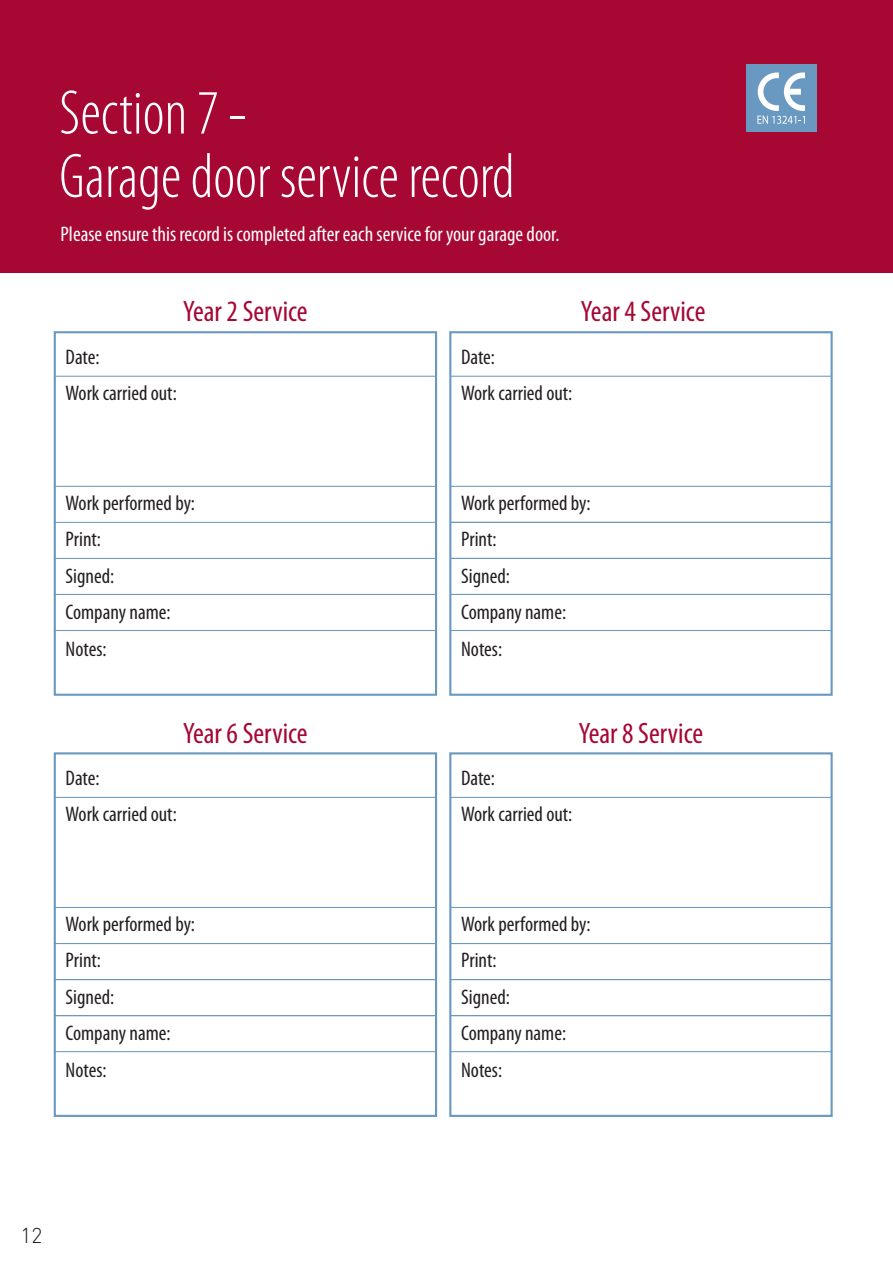
<style>
.page{position:relative;width:893px;height:1263px;background:#fff}
.page>*{position:absolute;margin:0;border:0;box-sizing:border-box;transform-origin:0 0}
.t1{font:300 condensed 63.45px/63.4px "Myriad Pro";color:#fff}
.t2{font:condensed 29.55px "Myriad Pro";color:#a60733}
.t3{font:condensed 21.15px/36.5px "Myriad Pro";color:#231f20}
.t4{font:condensed 21.15px "Myriad Pro";color:#fff}
.t5{font:300 21.15px "DIN";color:#231f20}
</style>
<div class="page">
<div style="left:54px;top:331px;width:383px;height:365px;background:#fff;border:2px solid #6999c1"></div>
<div style="left:54px;top:752px;width:383px;height:365px;background:#fff;border:2px solid #6999c1"></div>
<div style="left:449px;top:331px;width:384px;height:365px;background:#fff;border:2px solid #6999c1"></div>
<div style="left:449px;top:752px;width:384px;height:365px;background:#fff;border:2px solid #6999c1"></div>
<div style="left:0;top:0;width:893px;height:272px;background:#a60733"></div>
<hr style="left:55px;top:376px;width:381px;height:1px;background:#6999c1">
<hr style="left:55px;top:486px;width:381px;height:1px;background:#6999c1">
<hr style="left:55px;top:522px;width:381px;height:1px;background:#6999c1">
<hr style="left:55px;top:558px;width:381px;height:1px;background:#6999c1">
<hr style="left:55px;top:594px;width:381px;height:1px;background:#6999c1">
<hr style="left:55px;top:630px;width:381px;height:1px;background:#6999c1">
<hr style="left:55px;top:797px;width:381px;height:1px;background:#6999c1">
<hr style="left:55px;top:907px;width:381px;height:1px;background:#6999c1">
<hr style="left:55px;top:943px;width:381px;height:1px;background:#6999c1">
<hr style="left:55px;top:979px;width:381px;height:1px;background:#6999c1">
<hr style="left:55px;top:1015px;width:381px;height:1px;background:#6999c1">
<hr style="left:55px;top:1051px;width:381px;height:1px;background:#6999c1">
<hr style="left:450px;top:376px;width:382px;height:1px;background:#6999c1">
<hr style="left:450px;top:486px;width:382px;height:1px;background:#6999c1">
<hr style="left:450px;top:522px;width:382px;height:1px;background:#6999c1">
<hr style="left:450px;top:558px;width:382px;height:1px;background:#6999c1">
<hr style="left:450px;top:594px;width:382px;height:1px;background:#6999c1">
<hr style="left:450px;top:630px;width:382px;height:1px;background:#6999c1">
<hr style="left:450px;top:797px;width:382px;height:1px;background:#6999c1">
<hr style="left:450px;top:907px;width:382px;height:1px;background:#6999c1">
<hr style="left:450px;top:943px;width:382px;height:1px;background:#6999c1">
<hr style="left:450px;top:979px;width:382px;height:1px;background:#6999c1">
<hr style="left:450px;top:1015px;width:382px;height:1px;background:#6999c1">
<hr style="left:450px;top:1051px;width:382px;height:1px;background:#6999c1">
<div style="left:746px;top:65px;width:71px;height:67px;background:#6999c1"></div>
<svg style="left:757px;top:72px;width:48px;height:52px"></svg>
<h1 class="t1" style="left:59px;top:81px;width:457px">Section 7 -<br>Garage door service record</h1>
<p class="t4" style="left:61px;top:222px;width:500px">Please ensure this record is completed after each service for your garage door.</p>
<h2 class="t2" style="left:183px;top:294px;width:126px">Year 2 Service</h2>
<p class="t3" style="left:66px;top:338px;width:113px">Date:<br>Work carried out:</p>
<h2 class="t2" style="left:581px;top:294px;width:126px">Year 4 Service</h2>
<p class="t3" style="left:461px;top:338px;width:113px">Date:<br>Work carried out:</p>
<p class="t3" style="left:66px;top:484px;width:131px">Work performed by:<br>Print:<br>Signed:<br>Company name:<br>Notes:</p>
<h2 class="t2" style="left:183px;top:715px;width:126px">Year 6 Service</h2>
<p class="t3" style="left:66px;top:759px;width:113px">Date:<br>Work carried out:</p>
<p class="t3" style="left:66px;top:905px;width:131px">Work performed by:<br>Print:<br>Signed:<br>Company name:<br>Notes:</p>
<p class="t3" style="left:461px;top:484px;width:131px">Work performed by:<br>Print:<br>Signed:<br>Company name:<br>Notes:</p>
<h2 class="t2" style="left:579px;top:715px;width:126px">Year 8 Service</h2>
<p class="t3" style="left:461px;top:759px;width:113px">Date:<br>Work carried out:</p>
<p class="t3" style="left:461px;top:905px;width:131px">Work performed by:<br>Print:<br>Signed:<br>Company name:<br>Notes:</p>
<p class="t5" style="left:21px;top:1222px;width:23px">12</p>
</div>
